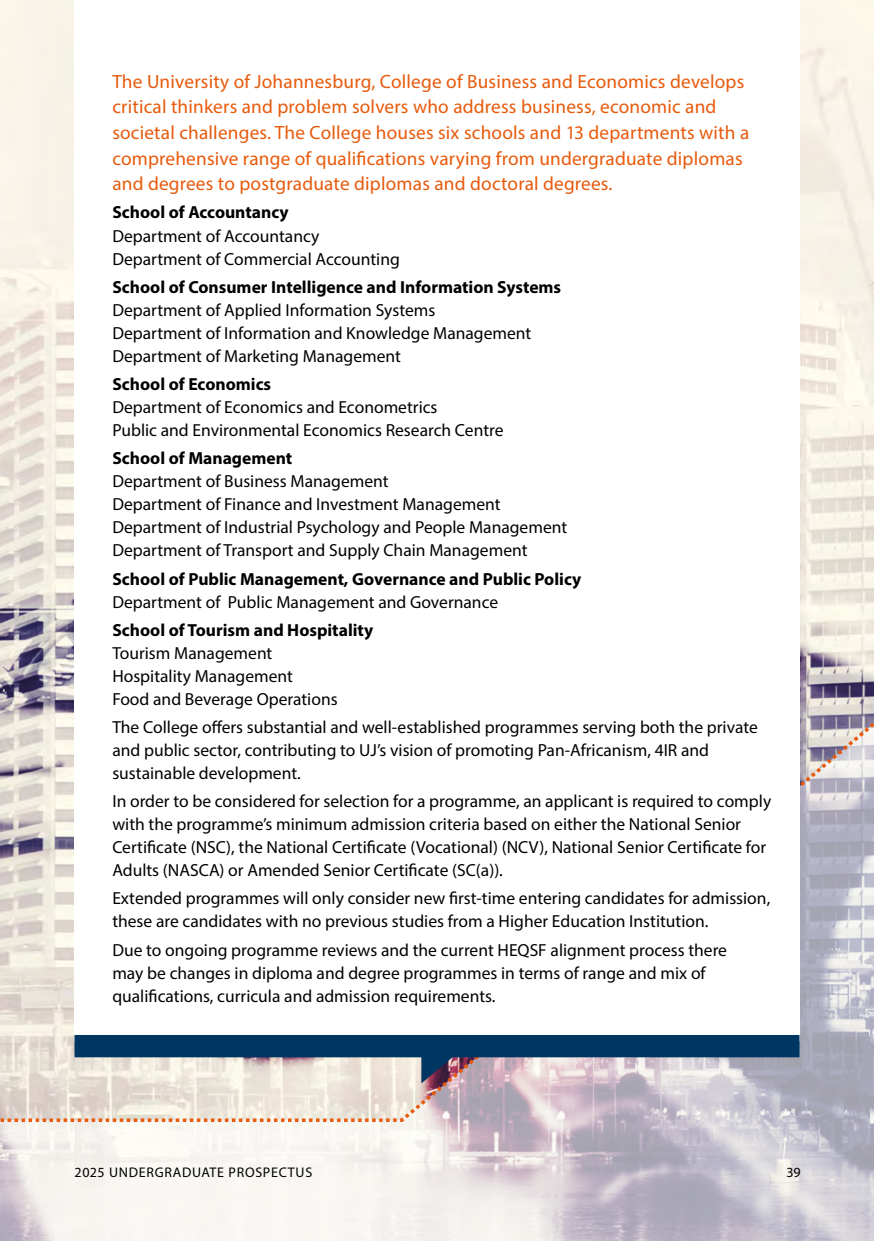
<style>
.page{position:relative;width:874px;height:1241px;background:#fff}
.page>*{position:absolute;margin:0;border:0;box-sizing:border-box;transform-origin:0 0}
.t1{font:19.25px/25.7px "Myriad Pro";letter-spacing:.01em;color:#e85a0c}
.t2{font:17.5px/23.1px "Myriad Pro";color:#000}
.t3{font:700 17.5px "Myriad Pro";color:#000}
.t4{font:14px "Myriad Pro";letter-spacing:.05em;color:#000}
</style>
<div class="page">
<img style="left:0;top:0;width:873px;height:697px">
<svg style="left:0;top:1123px;width:873px;height:117px"></svg>
<svg style="left:0;top:697px;width:873px;height:426px;background:#d0c9ca"></svg>
<div style="left:74px;top:0;width:725px;height:1040px;background:#fff"></div>
<svg style="left:74px;top:1035px;width:725px;height:48px;background:#73879b"></svg>
<p class="t1" style="left:112px;top:68px;width:638px">The University of Johannesburg, College of Business and Economics develops critical thinkers and problem solvers who address business, economic and societal challenges. The College houses six schools and 13 departments with a comprehensive range of qualifications varying from undergraduate diplomas and degrees to postgraduate diplomas and doctoral degrees.</p>
<p class="t3" style="left:112px;top:201px;width:178px">School of Accountancy</p>
<p class="t2" style="left:112px;top:224px;width:289px">Department of Accountancy<br>Department of Commercial Accounting</p>
<p class="t3" style="left:112px;top:275px;width:450px">School of Consumer Intelligence and Information Systems</p>
<p class="t2" style="left:112px;top:298px;width:420px">Department of Applied Information Systems<br>Department of Information and Knowledge Management<br>Department of Marketing Management</p>
<p class="t3" style="left:112px;top:372px;width:160px">School of Economics</p>
<p class="t2" style="left:112px;top:395px;width:392px">Department of Economics and Econometrics<br>Public and Environmental Economics Research Centre</p>
<p class="t3" style="left:112px;top:447px;width:181px">School of Management</p>
<p class="t2" style="left:112px;top:469px;width:456px">Department of Business Management<br>Department of Finance and Investment Management Department of Industrial Psychology and People Management Department of Transport and Supply Chain Management</p>
<p class="t3" style="left:112px;top:567px;width:470px">School of Public Management, Governance and Public Policy</p>
<p class="t2" style="left:112px;top:590px;width:387px">Department of Public Management and Governance</p>
<p class="t3" style="left:112px;top:618px;width:262px">School of Tourism and Hospitality</p>
<p class="t2" style="left:112px;top:641px;width:227px">Tourism Management<br>Hospitality Management<br>Food and Beverage Operations</p>
<p class="t2" style="left:112px;top:715px;width:646px">The College offers substantial and well-established programmes serving both the private and public sector, contributing to UJ’s vision of promoting Pan-Africanism, 4IR and sustainable development.</p>
<p class="t2" style="left:112px;top:789px;width:660px">In order to be considered for selection for a programme, an applicant is required to comply with the programme’s minimum admission criteria based on either the National Senior Certificate (NSC), the National Certificate (Vocational) (NCV), National Senior Certificate for Adults (NASCA) or Amended Senior Certificate (SC(a)).</p>
<p class="t2" style="left:112px;top:886px;width:659px">Extended programmes will only consider new first-time entering candidates for admission, these are candidates with no previous studies from a Higher Education Institution.</p>
<p class="t2" style="left:112px;top:937px;width:616px">Due to ongoing programme reviews and the current HEQSF alignment process there may be changes in diploma and degree programmes in terms of range and mix of qualifications, curricula and admission requirements.</p>
<p class="t4" style="left:74px;top:1163px;width:239px">2025 UNDERGRADUATE PROSPECTUS</p>
<p class="t4" style="left:786px;top:1163px;width:16px">39</p>
</div>
